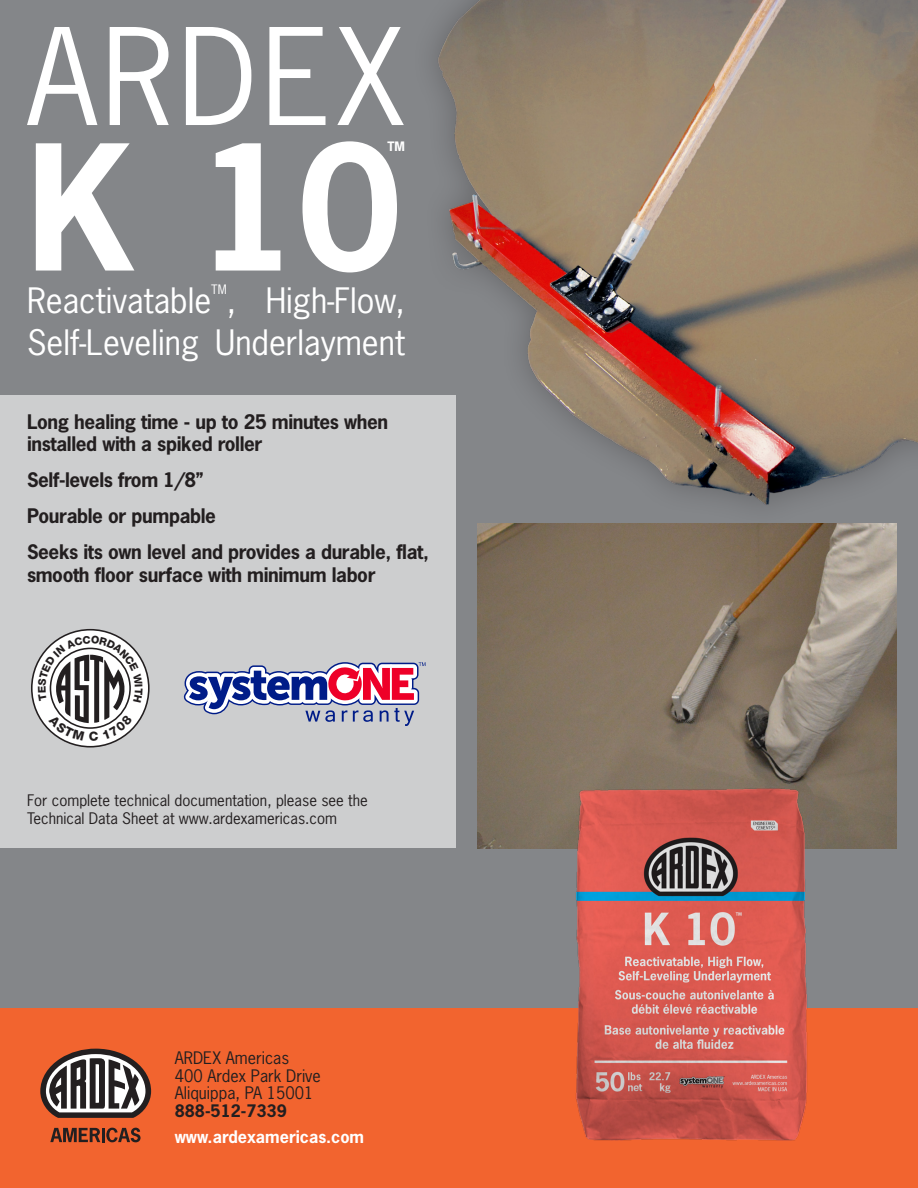
<style>
.page{position:relative;width:918px;height:1188px;background:#fff}
.page>*{position:absolute;margin:0;border:0;box-sizing:border-box;transform-origin:0 0}
.t1{font:700 163.5px "News Gothic Std";color:#fff}
.t2{font:126px "News Gothic Std";letter-spacing:.035em;color:#fff}
.t3{font:33px/42px "News Gothic Std";color:#fff;text-align:right}
.t4{font:700 18.9px/22.5px "News Gothic Std";letter-spacing:-.02em;color:#231f20}
.t5{font:16.2px "News Gothic Std";color:#231f20}
.t6{font:700 16.2px "News Gothic Std";color:#fff}
.t7{font:700 16.2px "News Gothic Std";color:#231f20}
.t8{font:15px/18px "News Gothic Std";color:#231f20}
.t9{font:700 12.3px "News Gothic Std";color:#fff}
.t10{font:12.3px "News Gothic Std";color:#fff}
</style>
<div class="page">
<div style="left:0;top:0;width:918px;height:1021px;background:#848689"></div>
<div style="left:0;top:395px;width:456px;height:453px;background:#cdcecf"></div>
<div style="left:0;top:1009px;width:918px;height:179px;background:#f2642f"></div>
<img style="left:477px;top:531px;width:420px;height:317px">
<svg style="left:40px;top:1049px;width:111px;height:69px"></svg>
<svg style="left:50px;top:1128px;width:50px;height:14px"></svg>
<hr style="left:102px;top:1128px;width:3px;height:14px;background:#231f20">
<svg style="left:106px;top:1128px;width:35px;height:14px"></svg>
<img style="left:559px;top:769px;width:257px;height:372px">
<img style="left:435px;top:0;width:483px;height:531px">
<svg style="left:183px;top:662px;width:243px;height:64px"></svg>
<svg style="left:32px;top:630px;width:117px;height:117px"></svg>
<div style="left:31px;top:629px;width:119px;height:119px;border:2px solid #231f20;border-radius:50%"></div>
<svg style="left:38px;top:636px;width:105px;height:106px;background:#c4c3c3"></svg>
<p class="t2" style="left:27px;top:-3px;width:379px">ARDEX</p>
<p class="t1" style="left:27px;top:100px;width:375px">K 10</p>
<p class="t9" style="left:388px;top:138px;width:19px">TM</p>
<p class="t3" style="left:27px;top:279px;width:186px">Reactivatable</p>
<p class="t10" style="left:211px;top:281px;width:17px">TM</p>
<p class="t3" style="left:27px;top:279px;width:380px">, High-Flow,<br>Self-Leveling Underlayment</p>
<p class="t4" style="left:27px;top:410px;width:363px">Long healing time - up to 25 minutes when installed with a spiked roller</p>
<p class="t4" style="left:27px;top:468px;width:178px">Self-levels from 1/8”</p>
<p class="t4" style="left:27px;top:504px;width:191px">Pourable or pumpable</p>
<p class="t4" style="left:27px;top:540px;width:404px">Seeks its own level and provides a durable, flat, smooth floor surface with minimum labor</p>
<p class="t8" style="left:27px;top:792px;width:342px">For complete technical documentation, please see the<br>Technical Data Sheet at www.ardexamericas.com</p>
<p class="t5" style="left:175px;top:1047px;width:116px">ARDEX Americas</p>
<p class="t5" style="left:175px;top:1065px;width:148px">400 Ardex Park Drive</p>
<p class="t5" style="left:175px;top:1083px;width:140px">Aliquippa, PA 15001</p>
<p class="t7" style="left:175px;top:1100px;width:114px">888-512-7339</p>
<p class="t6" style="left:175px;top:1126px;width:191px">www.ardexamericas.com</p>
</div>
